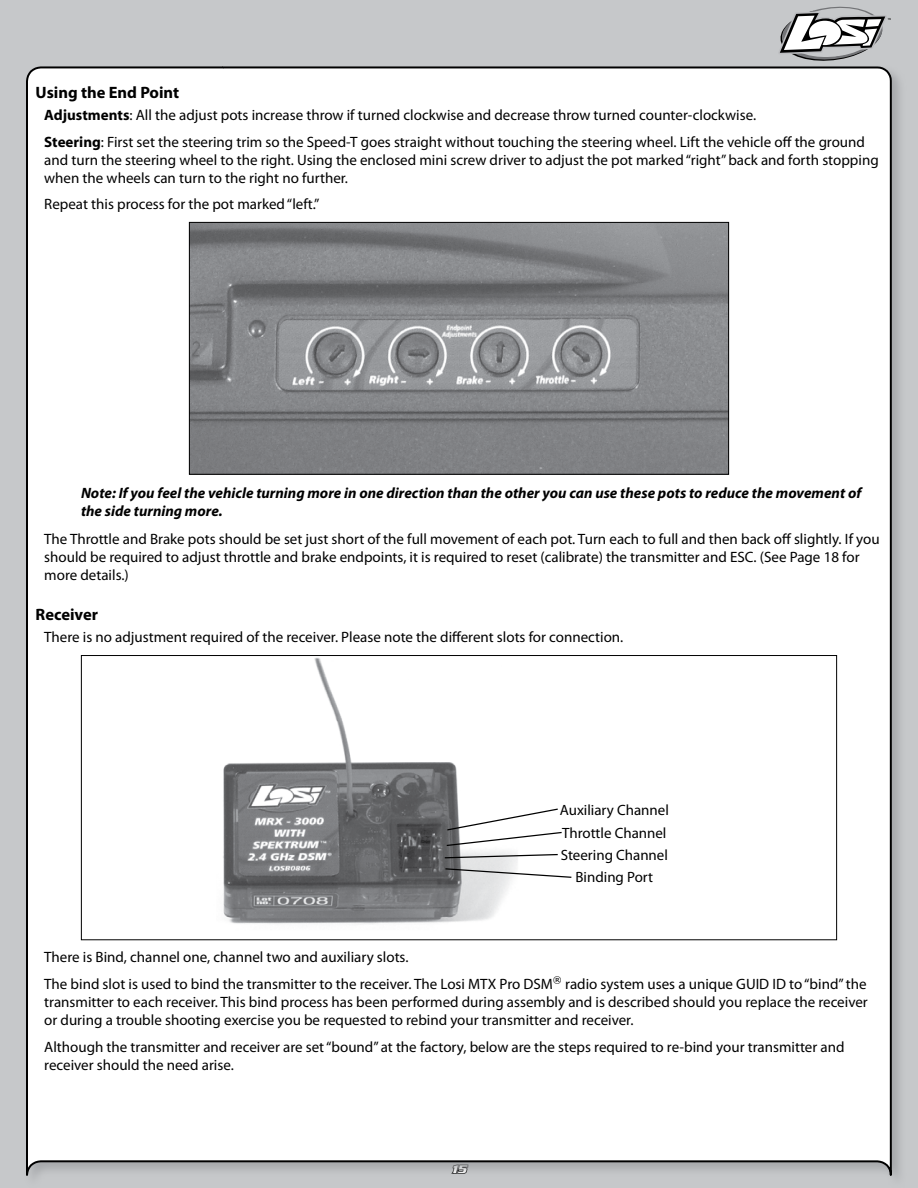
<style>
.page{position:relative;width:918px;height:1188px;background:#c6c8ca}
.page>*{position:absolute;margin:0;border:0;box-sizing:border-box;transform-origin:0 0}
.t1{font:700 16.5px "Myriad Pro";color:#000}
.t2{font:15px/18px "Myriad Pro";color:#000}
.t3{font:italic 700 15px/18px "Myriad Pro";color:#000}
.t4{font:italic 700 12px "Serpentine";color:#fff}
.t5{font:3px "Myriad Pro";color:#000}
.s1{font-family:"Myriad";font-weight:700}
</style>
<div class="page">
<svg style="left:779px;top:7px;width:107px;height:54px"></svg>
<div style="left:24px;top:65px;width:889px;height:1123px;background:#9d9fa2;opacity:.75"></div>
<div style="left:25px;top:65px;width:868px;height:1123px;background:#fff"></div>
<img style="left:191px;top:224px;width:536px;height:249px">
<div style="left:189px;top:222px;width:540px;height:253px;border:1px solid #000"></div>
<img style="left:83px;top:657px;width:752px;height:281px">
<svg style="left:445px;top:808px;width:118px;height:39px;background:#dedede"></svg>
<svg style="left:444px;top:853px;width:115px;height:6px"></svg>
<svg style="left:444px;top:868px;width:129px;height:11px"></svg>
<p class="t5" style="left:888px;top:17px;width:5px">TM</p>
<p class="t1" style="left:36px;top:81px;width:145px">Using the End Point</p>
<p class="t2" style="left:44px;top:101px;width:822px;line-height:26.7px"><span class="s1">Adjustments</span>: All the adjust pots increase throw if turned clockwise and decrease throw turned counter-clockwise.<br><span class="s1">Steering</span>: First set the steering trim so the Speed-T goes straight without touching the steering wheel. Lift the vehicle off the ground</p>
<p class="t2" style="left:44px;top:150px;width:836px">and turn the steering wheel to the right. Using the enclosed mini screw driver to adjust the pot marked “right” back and forth stopping when the wheels can turn to the right no further.</p>
<p class="t2" style="left:44px;top:195px;width:277px">Repeat this process for the pot marked “left.”</p>
<p class="t2" style="left:174px;top:198px;width:130px">Adjustment (ST. D/R)</p>
<p class="t3" style="left:81px;top:484px;width:782px">Note: If you feel the vehicle turning more in one direction than the other you can use these pots to reduce the movement of the side turning more.</p>
<p class="t2" style="left:44px;top:530px;width:837px">The Throttle and Brake pots should be set just short of the full movement of each pot. Turn each to full and then back off slightly. If you should be required to adjust throttle and brake endpoints, it is required to reset (calibrate) the transmitter and ESC. (See Page 18 for more details.)</p>
<p class="t1" style="left:36px;top:604px;width:64px">Receiver</p>
<p class="t2" style="left:44px;top:628px;width:581px">There is no adjustment required of the receiver. Please note the different slots for connection.</p>
<p class="t2" style="left:454px;top:527px;width:188px">End-Point Adjustment Pots (4)</p>
<p class="t2" style="left:560px;top:799px;width:111px;line-height:22.4px;text-align:center">Auxiliary Channel<br>Throttle Channel<br>Steering Channel<br>Binding Port</p>
<p class="t2" style="left:44px;top:944px;width:824px;line-height:26.7px">There is Bind, channel one, channel two and auxiliary slots.<br>The bind slot is used to bind the transmitter to the receiver. The Losi MTX Pro DSM<sup>®</sup> radio system uses a unique GUID ID to “bind” the</p>
<p class="t2" style="left:44px;top:993px;width:825px">transmitter to each receiver. This bind process has been performed during assembly and is described should you replace the receiver or during a trouble shooting exercise you be requested to rebind your transmitter and receiver.</p>
<p class="t2" style="left:44px;top:1037px;width:802px">Although the transmitter and receiver are set “bound” at the factory, below are the steps required to re-bind your transmitter and receiver should the need arise.</p>
<p class="t4" style="left:452px;top:1162px;width:16px">15</p>
</div>
